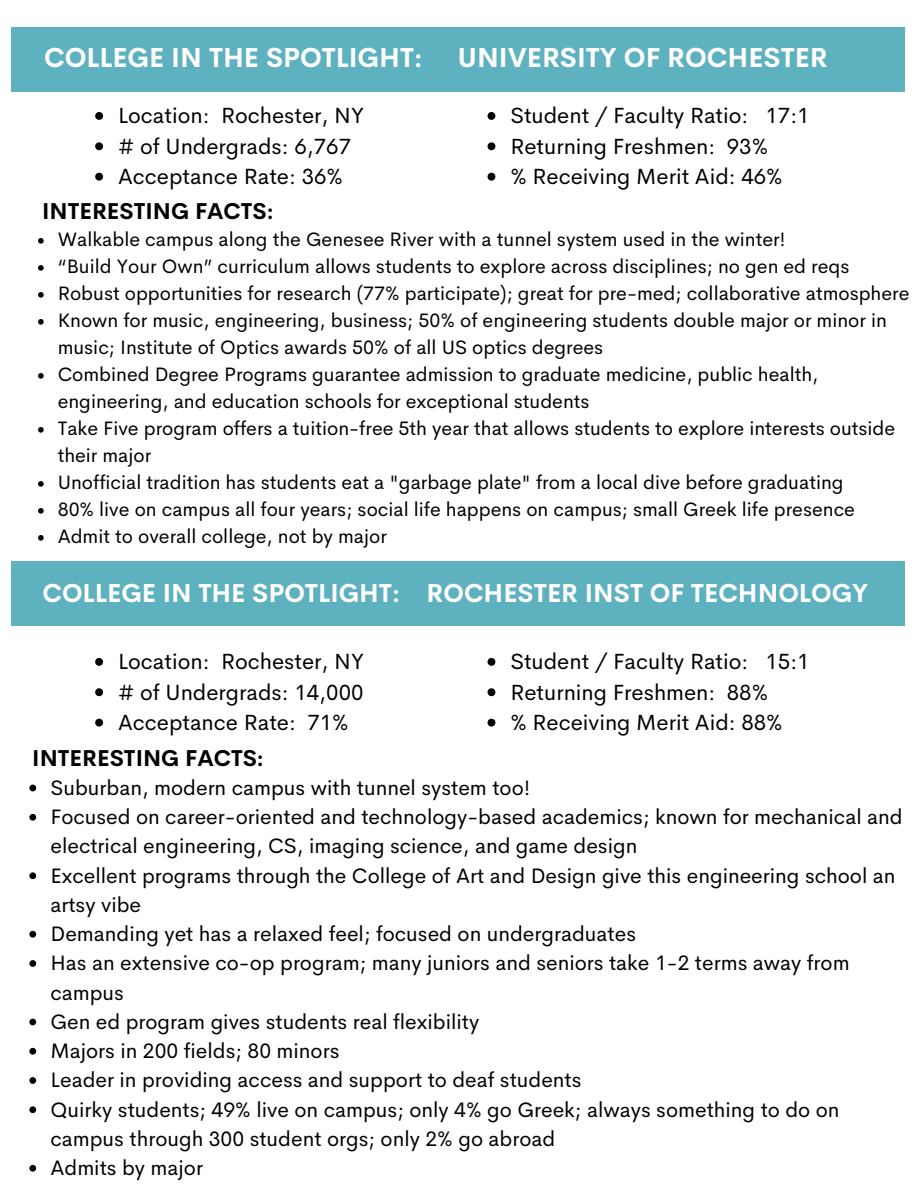
<style>
.page{position:relative;width:918px;height:1188px;background:#fff}
.page>*{position:absolute;margin:0;border:0;box-sizing:border-box;transform-origin:0 0}
.t1{font:700 27px "Cerebri Sans";color:#fff}
.t2{font:700 25.5px "Cerebri Sans";color:#fff}
.t3{font:700 22.5px "Cerebri Sans";color:#000}
.t4{font:22.05px "Cerebri Sans";color:#000}
.t5{font:21px/29.2px "Cerebri Sans";color:#000}
.t6{font:19.5px/27px "Cerebri Sans";color:#000}
</style>
<div class="page">
<div style="left:12px;top:562px;width:893px;height:64px;background:#5eb1bf"></div>
<svg style="left:95px;top:658px;width:8px;height:8px"></svg>
<svg style="left:95px;top:688px;width:8px;height:8px"></svg>
<svg style="left:95px;top:719px;width:8px;height:8px"></svg>
<svg style="left:488px;top:658px;width:7px;height:8px"></svg>
<svg style="left:488px;top:688px;width:7px;height:8px"></svg>
<svg style="left:488px;top:719px;width:7px;height:8px"></svg>
<svg style="left:29px;top:785px;width:7px;height:6px"></svg>
<svg style="left:29px;top:814px;width:7px;height:7px"></svg>
<svg style="left:29px;top:872px;width:7px;height:7px"></svg>
<svg style="left:29px;top:931px;width:7px;height:7px"></svg>
<svg style="left:29px;top:960px;width:7px;height:7px"></svg>
<svg style="left:29px;top:1019px;width:7px;height:6px"></svg>
<svg style="left:29px;top:1048px;width:7px;height:7px"></svg>
<svg style="left:29px;top:1077px;width:7px;height:7px"></svg>
<svg style="left:29px;top:1106px;width:7px;height:7px"></svg>
<svg style="left:29px;top:1165px;width:7px;height:7px"></svg>
<div style="left:12px;top:27px;width:893px;height:65px;background:#5eb1bf"></div>
<svg style="left:95px;top:112px;width:8px;height:8px"></svg>
<svg style="left:95px;top:142px;width:8px;height:8px"></svg>
<svg style="left:95px;top:173px;width:8px;height:8px"></svg>
<svg style="left:488px;top:112px;width:7px;height:8px"></svg>
<svg style="left:488px;top:142px;width:7px;height:8px"></svg>
<svg style="left:488px;top:173px;width:7px;height:8px"></svg>
<svg style="left:38px;top:238px;width:6px;height:6px"></svg>
<svg style="left:38px;top:265px;width:6px;height:6px"></svg>
<svg style="left:38px;top:292px;width:6px;height:6px"></svg>
<svg style="left:38px;top:319px;width:6px;height:6px"></svg>
<svg style="left:38px;top:373px;width:6px;height:6px"></svg>
<svg style="left:38px;top:427px;width:6px;height:6px"></svg>
<svg style="left:38px;top:481px;width:6px;height:6px"></svg>
<svg style="left:38px;top:508px;width:6px;height:6px"></svg>
<svg style="left:38px;top:535px;width:6px;height:6px"></svg>
<p class="t1" style="left:44px;top:40px;width:380px">COLLEGE IN THE SPOTLIGHT:</p>
<p class="t1" style="left:458px;top:40px;width:371px">UNIVERSITY OF ROCHESTER</p>
<p class="t4" style="left:118px;top:101px;width:247px">Location: Rochester, NY</p>
<p class="t4" style="left:118px;top:132px;width:235px"># of Undergrads: 6,767</p>
<p class="t4" style="left:118px;top:162px;width:226px">Acceptance Rate: 36%</p>
<p class="t4" style="left:510px;top:101px;width:301px">Student / Faculty Ratio: 17:1</p>
<p class="t4" style="left:510px;top:132px;width:259px">Returning Freshmen: 93%</p>
<h2 class="t4" style="left:510px;top:162px;width:274px">% Receiving Merit Aid: 46%</h2>
<p class="t3" style="left:42px;top:196px;width:233px">INTERESTING FACTS:</p>
<p class="t6" style="left:58px;top:226px;width:730px">Walkable campus along the Genesee River with a tunnel system used in the winter!</p>
<p class="t6" style="left:58px;top:253px;width:793px">“Build Your Own” curriculum allows students to explore across disciplines; no gen ed reqs</p>
<p class="t6" style="left:58px;top:280px;width:853px">Robust opportunities for research (77% participate); great for pre-med; collaborative atmosphere</p>
<p class="t6" style="left:58px;top:307px;width:831px">Known for music, engineering, business; 50% of engineering students double major or minor in music; Institute of Optics awards 50% of all US optics degrees</p>
<p class="t6" style="left:58px;top:361px;width:762px">Combined Degree Programs guarantee admission to graduate medicine, public health, engineering, and education schools for exceptional students</p>
<p class="t6" style="left:58px;top:415px;width:839px">Take Five program offers a tuition-free 5th year that allows students to explore interests outside their major</p>
<p class="t6" style="left:58px;top:469px;width:787px">Unofficial tradition has students eat a "garbage plate" from a local dive before graduating</p>
<p class="t6" style="left:58px;top:496px;width:799px">80% live on campus all four years; social life happens on campus; small Greek life presence</p>
<p class="t6" style="left:58px;top:523px;width:331px">Admit to overall college, not by major</p>
<h1 class="t2" style="left:43px;top:577px;width:827px">COLLEGE IN THE SPOTLIGHT: ROCHESTER INST OF TECHNOLOGY</h1>
<p class="t4" style="left:118px;top:647px;width:247px">Location: Rochester, NY</p>
<p class="t4" style="left:118px;top:678px;width:247px"># of Undergrads: 14,000</p>
<p class="t4" style="left:118px;top:708px;width:232px">Acceptance Rate: 71%</p>
<p class="t4" style="left:510px;top:647px;width:301px">Student / Faculty Ratio: 15:1</p>
<p class="t4" style="left:510px;top:678px;width:259px">Returning Freshmen: 88%</p>
<p class="t4" style="left:510px;top:708px;width:274px">% Receiving Merit Aid: 88%</p>
<h2 class="t3" style="left:32px;top:743px;width:233px">INTERESTING FACTS:</h2>
<p class="t5" style="left:50px;top:773px;width:482px">Suburban, modern campus with tunnel system too!</p>
<p class="t5" style="left:50px;top:802px;width:854px">Focused on career-oriented and technology-based academics; known for mechanical and electrical engineering, CS, imaging science, and game design</p>
<p class="t5" style="left:50px;top:861px;width:847px">Excellent programs through the College of Art and Design give this engineering school an artsy vibe</p>
<p class="t5" style="left:50px;top:919px;width:587px">Demanding yet has a relaxed feel; focused on undergraduates</p>
<p class="t5" style="left:50px;top:948px;width:801px">Has an extensive co-op program; many juniors and seniors take 1-2 terms away from campus</p>
<p class="t5" style="left:50px;top:1007px;width:430px">Gen ed program gives students real flexibility</p>
<p class="t5" style="left:50px;top:1036px;width:291px">Majors in 200 fields; 80 minors</p>
<p class="t5" style="left:50px;top:1065px;width:533px">Leader in providing access and support to deaf students</p>
<p class="t5" style="left:50px;top:1095px;width:791px">Quirky students; 49% live on campus; only 4% go Greek; always something to do on campus through 300 student orgs; only 2% go abroad</p>
<h1 class="t5" style="left:50px;top:1153px;width:154px">Admits by major</h1>
</div>
